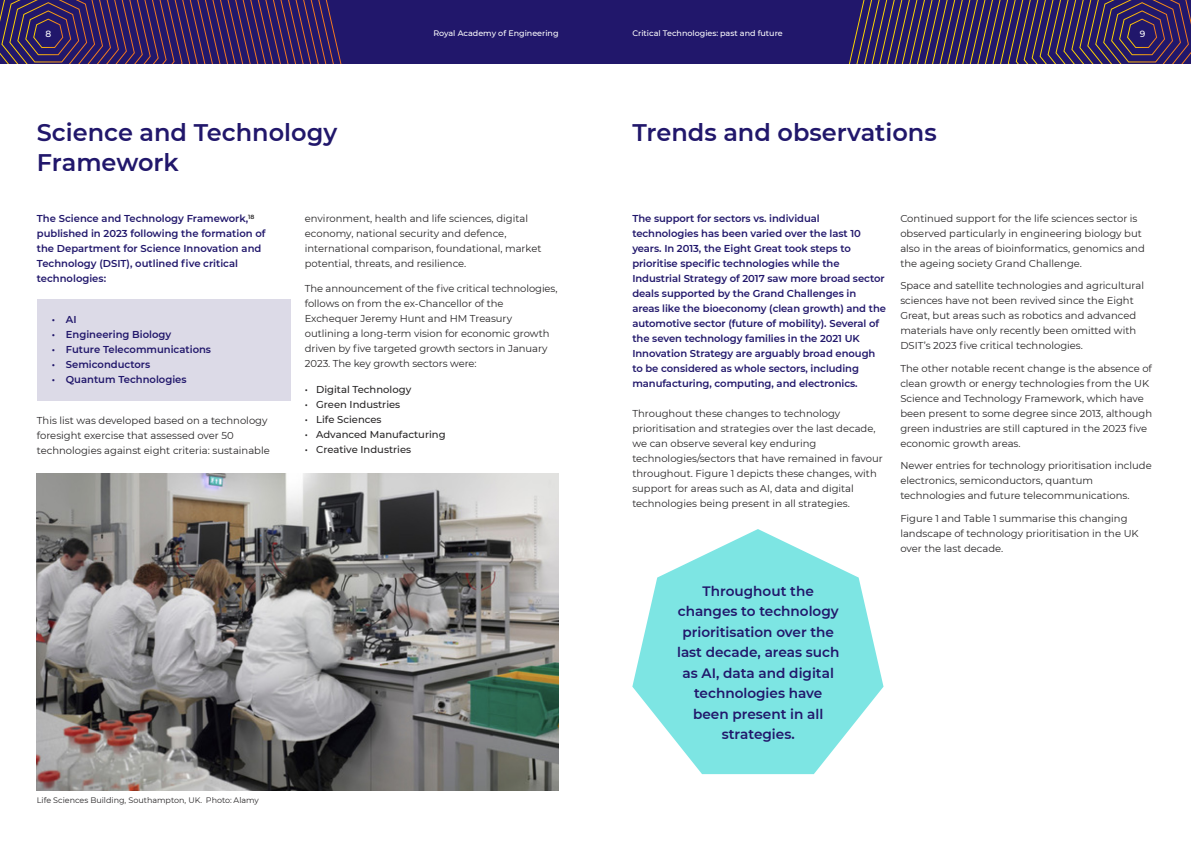
<style>
.page{position:relative;width:1191px;height:842px;background:#fff}
.page>*{position:absolute;margin:0;border:0;box-sizing:border-box;transform-origin:0 0}
.t1{font:600 24px/30px "Montserrat";color:#21176b}
.t2{font:600 13.6px/20.4px "Montserrat";color:#21176b;text-align:center}
.t3{font:10px/15px "Montserrat";color:#272526}
.t4{font:600 10px/15px "Montserrat";letter-spacing:-.005em;color:#21176b}
.t5{font:500 10px "Montserrat";color:#272526}
.t6{font:500 9px "Montserrat";color:#fff}
.t7{font:500 8px "Montserrat";color:#fff}
.t8{font:8px "Montserrat";color:#272526}
</style>
<div class="page">
<div style="left:0;top:0;width:603px;height:63px;background:#21176b"></div>
<svg style="left:0;top:0;width:342px;height:63px"></svg>
<div style="left:595px;top:0;width:596px;height:63px;background:#21176b"></div>
<svg style="left:849px;top:0;width:342px;height:63px"></svg>
<div style="left:37px;top:299px;width:254px;height:101px;background:#dcdae7"></div>
<img style="left:37px;top:474px;width:521px;height:316px">
<svg style="left:632px;top:529px;width:251px;height:245px;fill:#7de5e3"></svg>
<p class="t6" style="left:45px;top:28px;width:7px">8</p>
<p class="t7" style="left:433px;top:29px;width:127px">Royal Academy of Engineering</p>
<p class="t7" style="left:632px;top:29px;width:152px">Critical Technologies: past and future</p>
<p class="t6" style="left:1139px;top:28px;width:7px">9</p>
<h3 class="t1" style="left:37px;top:117px;width:302px">Science and Technology<br>Framework</h3>
<p class="t4" style="left:37px;top:211px;width:230px">The Science and Technology Framework,<sup>18 </sup>published in 2023 following the formation of the Department for Science Innovation and Technology (DSIT), outlined five critical technologies:</p>
<p class="t4" style="left:52px;top:312px;width:26px">• AI</p>
<p class="t4" style="left:52px;top:327px;width:121px">• Engineering Biology</p>
<p class="t4" style="left:52px;top:342px;width:161px">• Future Telecommunications</p>
<p class="t4" style="left:52px;top:357px;width:100px">• Semiconductors</p>
<p class="t4" style="left:52px;top:372px;width:136px">• Quantum Technologies</p>
<p class="t3" style="left:37px;top:413px;width:234px">This list was developed based on a technology foresight exercise that assessed over 50 technologies against eight criteria: sustainable</p>
<p class="t3" style="left:305px;top:211px;width:238px">environment, health and life sciences, digital economy, national security and defence, international comparison, foundational, market potential, threats, and resilience.</p>
<p class="t3" style="left:305px;top:281px;width:254px">The announcement of the five critical technologies, follows on from the ex-Chancellor of the Exchequer Jeremy Hunt and HM Treasury outlining a long-term vision for economic growth driven by five targeted growth sectors in January 2023. The key growth sectors were:</p>
<p class="t5" style="left:305px;top:383px;width:108px">• Digital Technology</p>
<p class="t5" style="left:305px;top:398px;width:97px">• Green Industries</p>
<p class="t5" style="left:305px;top:413px;width:78px">• Life Sciences</p>
<p class="t5" style="left:305px;top:428px;width:142px">• Advanced Manufacturing</p>
<p class="t5" style="left:305px;top:443px;width:108px">• Creative Industries</p>
<p class="t8" style="left:37px;top:795px;width:224px">Life Sciences Building, Southampton, UK. Photo: Alamy</p>
<h3 class="t1" style="left:632px;top:117px;width:306px">Trends and observations</h3>
<p class="t4" style="left:632px;top:211px;width:255px">The support for sectors vs. individual technologies has been varied over the last 10 years. In 2013, the Eight Great took steps to prioritise specific technologies while the Industrial Strategy of 2017 saw more broad sector deals supported by the Grand Challenges in<br>areas like the bioeconomy (clean growth) and the automotive sector (future of mobility). Several of the seven technology families in the 2021 UK Innovation Strategy are arguably broad enough to be considered as whole sectors, including manufacturing, computing, and electronics.</p>
<p class="t3" style="left:632px;top:406px;width:252px">Throughout these changes to technology prioritisation and strategies over the last decade, we can observe several key enduring technologies/sectors that have remained in favour throughout. Figure 1 depicts these changes, with support for areas such as AI, data and digital technologies being present in all strategies.</p>
<p class="t2" style="left:677px;top:581px;width:164px">Throughout the changes to technology prioritisation over the last decade, areas such as AI, data and digital technologies have been present in all strategies.</p>
<p class="t3" style="left:900px;top:211px;width:246px">Continued support for the life sciences sector is observed particularly in engineering biology but also in the areas of bioinformatics, genomics and the ageing society Grand Challenge.</p>
<p class="t3" style="left:900px;top:278px;width:245px">Space and satellite technologies and agricultural sciences have not been revived since the Eight Great, but areas such as robotics and advanced materials have only recently been omitted with DSIT’s 2023 five critical technologies.</p>
<p class="t3" style="left:900px;top:361px;width:253px">The other notable recent change is the absence of clean growth or energy technologies from the UK Science and Technology Framework, which have been present to some degree since 2013, although green industries are still captured in the 2023 five economic growth areas.</p>
<p class="t3" style="left:900px;top:458px;width:253px">Newer entries for technology prioritisation include electronics, semiconductors, quantum technologies and future telecommunications.</p>
<p class="t3" style="left:900px;top:511px;width:240px">Figure 1 and Table 1 summarise this changing landscape of technology prioritisation in the UK over the last decade.</p>
</div>
